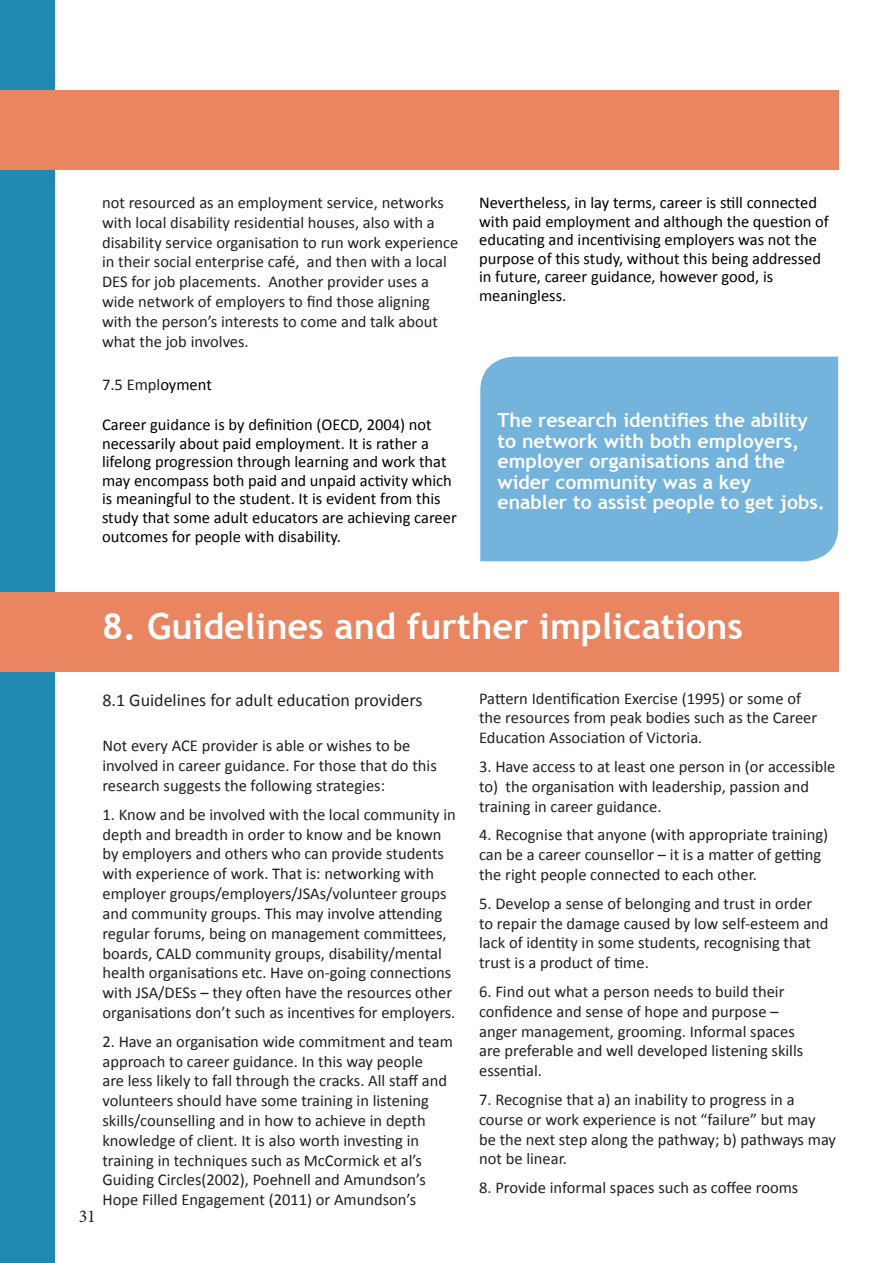
<style>
.page{position:relative;width:893px;height:1263px;background:#fff}
.page>*{position:absolute;margin:0;border:0;box-sizing:border-box;transform-origin:0 0}
.t1{font:700 36px "Trebuchet MS";color:#fff}
.t2{font:700 19.5px/20.4px "Trebuchet MS";color:#fff}
.t3{font:18px "Calibri";color:#231f20}
.t4{font:18px "Minion Pro";color:#231f20}
.t5{font:16.5px/19.8px "Calibri";color:#231f20}
.t6{font:16.5px/18.6px "Calibri";color:#000}
.s1{color:#000}
</style>
<div class="page">
<div style="left:0;top:0;width:54px;height:1263px;background:#2089b1"></div>
<div style="left:0;top:90px;width:839px;height:80px;background:#e98561"></div>
<div style="left:480px;top:357px;width:358px;height:204px;background:#74b3db"></div>
<div style="left:0;top:592px;width:839px;height:79px;background:#e98561"></div>
<p class="t5" style="left:102px;top:192px;width:358px">not resourced as an employment service, networks with local disability residential houses, also with a disability service organisation to run work experience in their social enterprise café, and then with a local DES for job placements. Another provider uses a wide network of employers to find those aligning with the person’s interests to come and talk about what the job involves.</p>
<p class="t5" style="left:102px;top:374px;width:111px">7.5 Empl<span class="s1">oyment</span></p>
<p class="t6" style="left:102px;top:415px;width:356px">Career guidance is by definition (OECD, 2004) not necessarily about paid employment. It is rather a lifelong progression through learning and work that may encompass both paid and unpaid activity which is meaningful to the student. It is evident from this study that some adult educators are achieving career outcomes for people with disability.</p>
<p class="t6" style="left:479px;top:193px;width:351px">Nevertheless, in lay terms, career is still connected with paid employment and although the question of educating and incentivising employers was not the purpose of this study, without this being addressed in future, career guidance, however good, is meaningless.</p>
<p class="t2" style="left:497px;top:410px;width:329px">The research identifies the ability to network with both employers, employer organisations and the wider community was a key enabler to assist people to get jobs.</p>
<p class="t1" style="left:102px;top:604px;width:642px">8. Guidelines and further implications</p>
<p class="t4" style="left:79px;top:1204px;width:19px">31</p>
<p class="t3" style="left:102px;top:688px;width:322px">8.1 Guidelines for adult education providers</p>
<p class="t5" style="left:102px;top:736px;width:336px">Not every ACE provider is able or wishes to be involved in career guidance. For those that do this research suggests the following strategies:</p>
<p class="t5" style="left:102px;top:804px;width:355px">1. Know and be involved with the local community in depth and breadth in order to know and be known by employers and others who can provide students with experience of work. That is: networking with employer groups/employers/JSAs/volunteer groups and community groups. This may involve attending regular forums, being on management committees, boards, CALD community groups, disability/mental health organisations etc. Have on-going connections with JSA/DESs – they often have the resources other organisations don’t such as incentives for employers.</p>
<p class="t5" style="left:102px;top:1031px;width:352px">2. Have an organisation wide commitment and team approach to career guidance. In this way people<br>are less likely to fall through the cracks. All staff and volunteers should have some training in listening skills/counselling and in how to achieve in depth knowledge of client. It is also worth investing in training in techniques such as McCormick et al’s Guiding Circles(2002), Poehnell and Amundson’s Hope Filled Engagement (2011) or Amundson’s</p>
<p class="t5" style="left:479px;top:688px;width:340px">Pattern Identification Exercise (1995) or some of the resources from peak bodies such as the Career<br>Education Association of Victoria.</p>
<p class="t5" style="left:479px;top:756px;width:358px">3. Have access to at least one person in (or accessible to) the organisation with leadership, passion and training in career guidance.</p>
<p class="t5" style="left:479px;top:824px;width:351px">4. Recognise that anyone (with appropriate training) can be a career counsellor – it is a matter of getting the right people connected to each other.</p>
<p class="t5" style="left:479px;top:893px;width:351px">5. Develop a sense of belonging and trust in order to repair the damage caused by low self-esteem and lack of identity in some students, recognising that trust is a product of time.</p>
<p class="t5" style="left:479px;top:981px;width:326px">6. Find out what a person needs to build their confidence and sense of hope and purpose – anger management, grooming. Informal spaces are preferable and well developed listening skills essential.</p>
<p class="t5" style="left:479px;top:1089px;width:358px">7. Recognise that a) an inability to progress in a course or work experience is not “failure” but may be the next step along the pathway; b) pathways may not be linear.</p>
<p class="t5" style="left:479px;top:1177px;width:321px">8. Provide informal spaces such as coffee rooms</p>
</div>
